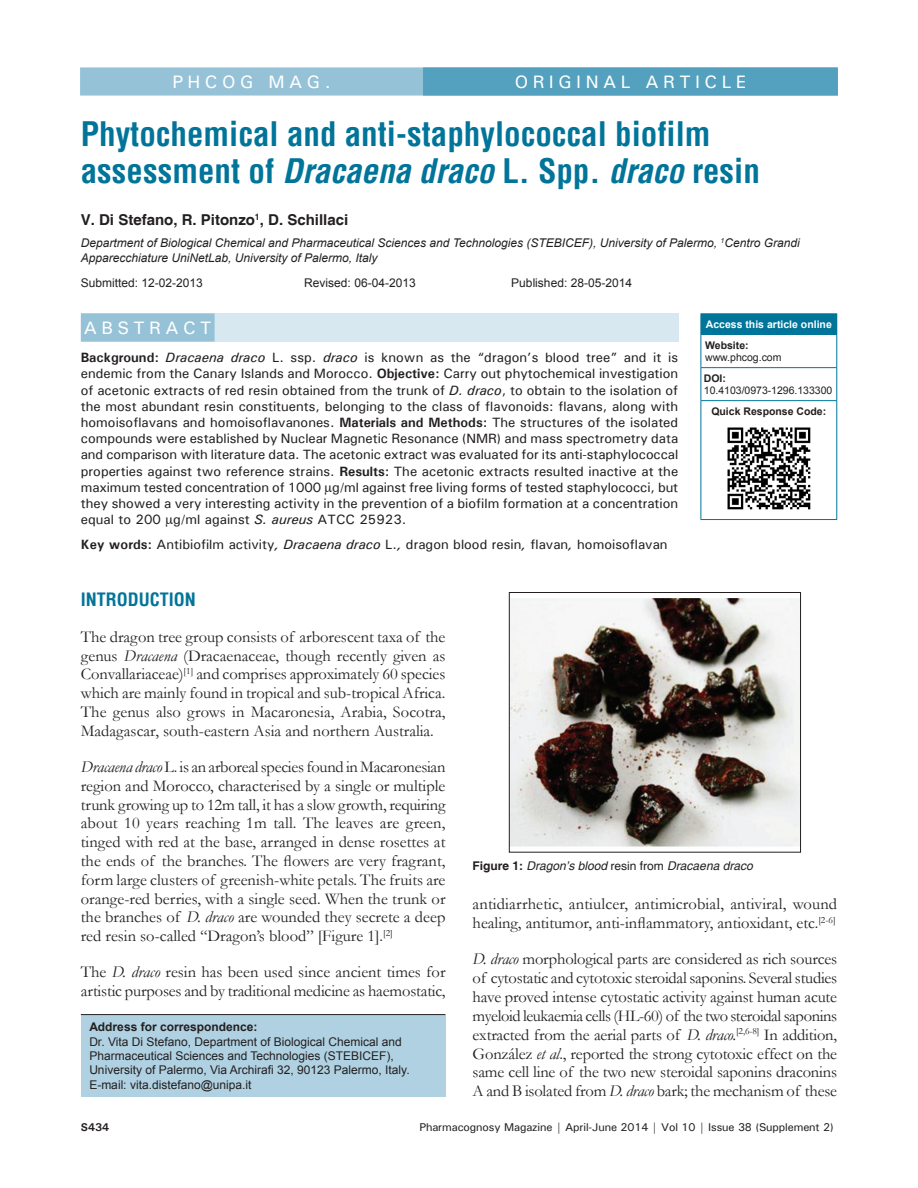
<style>
.page{position:relative;width:918px;height:1188px;background:#fff}
.page>*{position:absolute;margin:0;border:0;box-sizing:border-box;transform-origin:0 0}
.t1{font:700 condensed 33px/37.5px "Helvetica";color:#007499}
.t2{font:500 18px "Univers";letter-spacing:.25em;color:#fff}
.t3{font:700 condensed 18px "Helvetica";color:#007499}
.t4{font:16.5px/18.8px "Garamond";color:#231f20;text-align:justify}
.t5{font:700 15px "Helvetica";color:#231f20}
.t6{font:500 13.5px/16.2px "Univers";color:#231f20;text-align:justify}
.t7{font:12px/14.4px "Arial";color:#231f20}
.t8{font:italic 12px/14.4px "Arial";color:#231f20}
.t9{font:italic 12px "Helvetica";color:#231f20}
.t10{font:700 12px "Arial";color:#231f20}
.t11{font:500 11.25px "Univers";letter-spacing:-.01em;color:#231f20}
.t12{font:700 11.25px "Univers";color:#231f20}
.t13{font:10.5px "Arial";color:#231f20}
.t14{font:700 10.5px "Arial";color:#231f20}
.t15{font:700 10.5px "Arial";color:#fff}
.s1{font-style:italic}
.s2{font-weight:700}
.s3{font-weight:700;font-style:normal}
.s4{font-style:normal}
</style>
<div class="page">
<div style="left:81px;top:1015px;width:365px;height:81px;background:#b0d1e2"></div>
<hr style="left:81px;top:1014px;width:365px;height:1px;background:#231f20">
<div style="left:80px;top:67px;width:758px;height:29px;background:#95c2d7;border:2px solid #95c2d7"></div>
<div style="left:424px;top:68px;width:413px;height:27px;background:#54a1bf"></div>
<div style="left:423px;top:67px;width:415px;height:29px;border:2px solid #54a1bf"></div>
<div style="left:81px;top:313px;width:597px;height:29px;background:#d7e8f0"></div>
<div style="left:81px;top:313px;width:134px;height:29px;background:#95c2d7"></div>
<div style="left:701px;top:314px;width:136px;height:20px;background:#007499"></div>
<hr style="left:701px;top:313px;width:136px;height:1px;background:#007499">
<hr style="left:701px;top:335px;width:1px;height:32px;background:#007499">
<hr style="left:836px;top:335px;width:1px;height:32px;background:#007499">
<hr style="left:701px;top:334px;width:136px;height:1px;background:#007499">
<hr style="left:701px;top:368px;width:1px;height:32px;background:#007499">
<hr style="left:836px;top:368px;width:1px;height:32px;background:#007499">
<hr style="left:701px;top:367px;width:136px;height:1px;background:#007499">
<hr style="left:701px;top:401px;width:1px;height:118px;background:#007499">
<hr style="left:836px;top:401px;width:1px;height:118px;background:#007499">
<hr style="left:701px;top:400px;width:136px;height:1px;background:#007499">
<hr style="left:701px;top:519px;width:136px;height:1px;background:#007499">
<img style="left:727px;top:427px;width:84px;height:83px">
<img style="left:511px;top:598px;width:288px;height:249px">
<div style="left:509px;top:592px;width:292px;height:260px;border:1px solid #231f20"></div>
<p class="t2" style="left:172px;top:70px;width:160px">PHCOG MAG.</p>
<p class="t2" style="left:515px;top:70px;width:233px">ORIGINAL ARTICLE</p>
<h1 class="t1" style="left:81px;top:115px;width:681px">Phytochemical and anti‑staphylococcal biofilm assessment of <span class="s1">Dracaena draco</span> L. Spp. <span class="s1">draco</span> resin</h1>
<p class="t5" style="left:81px;top:210px;width:269px">V. Di Stefano, R. Pitonzo<sup>1</sup>, D. Schillaci</p>
<p class="t8" style="left:81px;top:236px;width:721px">Department of Biological Chemical and Pharmaceutical Sciences and Technologies (STEBICEF), University of Palermo, <sup>1</sup>Centro Grandi<br>Apparecchiature UniNetLab, University of Palermo, Italy</p>
<p class="t7" style="left:81px;top:275px;width:124px">Submitted: 12-02-2013</p>
<p class="t7" style="left:304px;top:275px;width:113px">Revised: 06-04-2013</p>
<p class="t7" style="left:511px;top:275px;width:122px">Published: 28-05-2014</p>
<p class="t2" style="left:84px;top:316px;width:129px">ABSTRACT</p>
<p class="t15" style="left:706px;top:317px;width:128px">Access this article online</p>
<p class="t14" style="left:705px;top:338px;width:45px">Website:</p>
<p class="t13" style="left:705px;top:350px;width:78px">www.phcog.com</p>
<p class="t14" style="left:704px;top:371px;width:24px">DOI:</p>
<p class="t13" style="left:704px;top:383px;width:130px">10.4103/0973-1296.133300</p>
<p class="t14" style="left:711px;top:404px;width:116px">Quick Response Code:</p>
<p class="t6" style="left:81px;top:349px;width:599px"><span class="s2">Background:</span> <span class="s1">Dracaena draco</span> L. ssp. <span class="s1">draco</span> is known as the “dragon’s blood tree” and it is endemic from the Canary Islands and Morocco. <span class="s2">Objective:</span> Carry out phytochemical investigation of acetonic extracts of red resin obtained from the trunk of <span class="s1">D. draco</span>, to obtain to the isolation of the most abundant resin constituents, belonging to the class of flavonoids: flavans, along with homoisoflavans and homoisoflavanones. <span class="s2">Materials and Methods:</span> The structures of the isolated compounds were established by Nuclear Magnetic Resonance (NMR) and mass spectrometry data and comparison with literature data. The acetonic extract was evaluated for its anti‑staphylococcal properties against two reference strains. <span class="s2">Results:</span> The acetonic extracts resulted inactive at the maximum tested concentration of 1000 g/ml against free living forms of tested staphylococci, but they showed a very interesting activity in the prevention of a biofilm formation at a concentration equal to 200 g/ml against <span class="s1">S. aureus</span> ATCC 25923.</p>
<p class="t6" style="left:81px;top:536px;width:588px"><span class="s2">Key words:</span> Antibiofilm activity<span class="s1">, Dracaena draco</span> L.<span class="s1">,</span> dragon blood resin<span class="s1">,</span> flavan<span class="s1">,</span> homoisoflavan</p>
<p class="t3" style="left:81px;top:587px;width:117px">INTRODUCTION</p>
<p class="t4" style="left:81px;top:627px;width:366px">The dragon tree group consists of arborescent taxa of the genus <span class="s1">Dracaena</span> (Dracaenaceae, though recently given as Convallariaceae)<sup>[1]</sup> and comprises approximately 60 species which are mainly found in tropical and sub‑tropical Africa.<br>The genus also grows in Macaronesia, Arabia, Socotra, Madagascar, south‑eastern Asia and northern Australia.</p>
<p class="t4" style="left:81px;top:757px;width:366px"><span class="s1">Dracaena draco</span> L. is an arboreal species found in Macaronesian region and Morocco, characterised by a single or multiple trunk growing up to 12m tall, it has a slow growth, requiring about 10 years reaching 1m tall. The leaves are green, tinged with red at the base, arranged in dense rosettes at the ends of the branches. The flowers are very fragrant, form large clusters of greenish‑white petals. The fruits are orange‑red berries, with a single seed. When the trunk or the branches of <span class="s1">D. draco</span> are wounded they secrete a deep red resin so‑called ‘‘Dragon’s blood” [Figure 1].<sup>[2]</sup></p>
<p class="t4" style="left:81px;top:962px;width:366px">The <span class="s1">D. draco</span> resin has been used since ancient times for artistic purposes and by traditional medicine as haemostatic,</p>
<p class="t9" style="left:473px;top:859px;width:282px"><span class="s3">Figure 1:</span> Dragon’s blood <span class="s4">resin from</span> Dracaena draco</p>
<p class="t4" style="left:473px;top:895px;width:366px">antidiarrhetic, antiulcer, antimicrobial, antiviral, wound healing, antitumor, anti‑inflammatory, antioxidant, etc.<sup>[2‑6]</sup></p>
<p class="t4" style="left:473px;top:949px;width:366px"><span class="s1">D. draco</span> morphological parts are considered as rich sources of cytostatic and cytotoxic steroidal saponins. Several studies have proved intense cytostatic activity against human acute myeloid leukaemia cells (HL‑60) of the two steroidal saponins extracted from the aerial parts of <span class="s1">D. draco.</span><sup>[2,6‑8]</sup> In addition, González <span class="s1">et al</span>., reported the strong cytotoxic effect on the same cell line of the two new steroidal saponins draconins A and B isolated from <span class="s1">D. draco</span> bark; the mechanism of these</p>
<p class="t10" style="left:89px;top:1018px;width:170px">Address for correspondence:</p>
<p class="t7" style="left:89px;top:1034px;width:322px">Dr. Vita Di Stefano, Department of Biological Chemical and Pharmaceutical Sciences and Technologies (STEBICEF), University of Palermo, Via Archirafi 32, 90123 Palermo, Italy.<br>E‑mail: vita.distefano@unipa.it</p>
<p class="t12" style="left:81px;top:1120px;width:30px">S434</p>
<p class="t11" style="left:420px;top:1120px;width:416px">Pharmacognosy Magazine | April-June 2014 | Vol 10 | Issue 38 (Supplement 2)</p>
</div>
